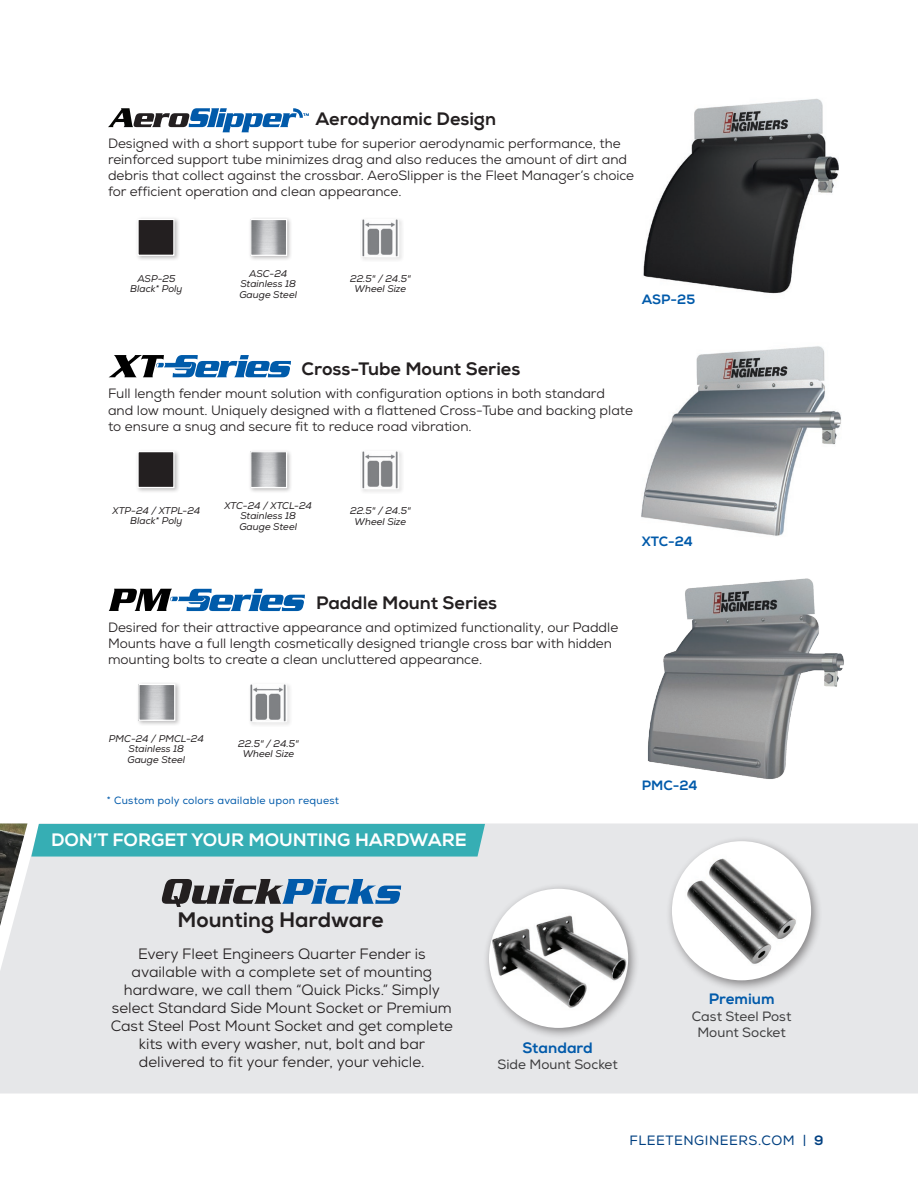
<style>
.page{position:relative;width:918px;height:1188px;background:#fff}
.page>*{position:absolute;margin:0;border:0;box-sizing:border-box;transform-origin:0 0}
.t1{font:800 21px "Nexa";color:#231f20}
.t2{font:800 18px "Nexa";color:#231f20}
.t3{font:800 18px "Nexa";color:#fff}
.t4{font:15px/18px "Nexa";color:#231f20;text-align:center}
.t5{font:800 15px "Nexa";color:#015aaa}
.t6{font:13.5px/16.2px "Nexa";color:#231f20}
.t7{font:13.5px/16.5px "Nexa";color:#3e3e3f;text-align:center}
.t8{font:13.5px "Nexa";letter-spacing:.04em;color:#014081}
.t9{font:800 13.5px "Nexa";color:#015aaa}
.t10{font:10.5px "Nexa";letter-spacing:.025em;color:#015aaa}
.t11{font:italic 9.75px/10.5px "Nexa";color:#231f20}
.s1{font-weight:800}
</style>
<div class="page">
<div style="left:0;top:824px;width:918px;height:270px;background:#e6e7e9"></div>
<div style="left:666px;top:835px;width:157px;height:157px;background:#231f20;opacity:.5"></div>
<img style="left:672px;top:841px;width:139px;height:139px;border-radius:70px">
<div style="left:483px;top:883px;width:157px;height:157px;background:#231f20;opacity:.5"></div>
<img style="left:489px;top:889px;width:139px;height:139px;border-radius:70px">
<svg style="left:108px;top:108px;width:201px;height:24px"></svg>
<svg style="left:109px;top:355px;width:182px;height:22px"></svg>
<svg style="left:109px;top:589px;width:196px;height:22px"></svg>
<svg style="left:27px;top:824px;width:458px;height:102px;background:#a0c9cf"></svg>
<img style="left:0;top:824px;width:27px;height:102px">
<img style="left:643px;top:98px;width:195px;height:196px">
<img style="left:641px;top:346px;width:200px;height:190px">
<div style="left:135px;top:449px;width:45px;height:45px;background:#231f20;opacity:.3"></div>
<div style="left:138px;top:452px;width:36px;height:35px;background:#231f20"></div>
<div style="left:137px;top:451px;width:37px;height:37px;border:1px solid #fff"></div>
<div style="left:248px;top:449px;width:45px;height:45px;background:#231f20;opacity:.3"></div>
<img style="left:252px;top:453px;width:33px;height:33px">
<div style="left:250px;top:451px;width:37px;height:37px;border:1px solid #fff"></div>
<div style="left:360px;top:449px;width:44px;height:45px;background:#f2f2f2"></div>
<div style="left:362px;top:452px;width:37px;height:37px;border:1px solid #fff"></div>
<img style="left:362px;top:451px;width:37px;height:37px">
<div style="left:135px;top:217px;width:45px;height:44px;background:#231f20;opacity:.3"></div>
<div style="left:138px;top:219px;width:36px;height:36px;background:#231f20"></div>
<div style="left:137px;top:219px;width:37px;height:37px;border:1px solid #fff"></div>
<div style="left:248px;top:217px;width:45px;height:44px;background:#231f20;opacity:.3"></div>
<img style="left:252px;top:221px;width:33px;height:33px">
<div style="left:250px;top:219px;width:37px;height:37px;border:1px solid #fff"></div>
<div style="left:360px;top:217px;width:44px;height:45px;background:#f2f2f2"></div>
<div style="left:362px;top:219px;width:37px;height:38px;border:1px solid #fff"></div>
<img style="left:362px;top:219px;width:37px;height:37px">
<div style="left:136px;top:682px;width:45px;height:44px;background:#231f20;opacity:.3"></div>
<img style="left:140px;top:686px;width:33px;height:33px">
<div style="left:138px;top:684px;width:37px;height:37px;border:1px solid #fff"></div>
<div style="left:248px;top:682px;width:45px;height:45px;background:#f6f6f6"></div>
<img style="left:250px;top:684px;width:36px;height:37px">
<img style="left:647px;top:578px;width:197px;height:201px">
<p class="t2" style="left:316px;top:108px;width:182px">Aerodynamic Design</p>
<p class="t6" style="left:108px;top:135px;width:528px">Designed with a short support tube for superior aerodynamic performance, the reinforced support tube minimizes drag and also reduces the amount of dirt and debris that collect against the crossbar. AeroSlipper is the Fleet Manager’s choice for efficient operation and clean appearance.</p>
<p class="t11" style="left:137px;top:273px;width:40px">ASP-25</p>
<p class="t11" style="left:130px;top:284px;width:54px">Black* Poly</p>
<p class="t11" style="left:249px;top:268px;width:40px">ASC-24</p>
<p class="t11" style="left:239px;top:279px;width:59px">Stainless 18<br>Gauge Steel</p>
<p class="t11" style="left:350px;top:273px;width:62px">22.5" / 24.5"</p>
<p class="t11" style="left:355px;top:284px;width:53px">Wheel Size</p>
<p class="t9" style="left:642px;top:291px;width:55px">ASP-25</p>
<p class="t2" style="left:302px;top:358px;width:220px">Cross-Tube Mount Series</p>
<p class="t6" style="left:108px;top:386px;width:527px">Full length fender mount solution with configuration options in both standard and low mount. Uniquely designed with a flattened Cross-Tube and backing plate to ensure a snug and secure fit to reduce road vibration.</p>
<p class="t11" style="left:113px;top:506px;width:89px">XTP-24 / XTPL-24</p>
<p class="t11" style="left:130px;top:516px;width:54px">Black* Poly</p>
<p class="t11" style="left:224px;top:500px;width:89px">XTC-24 / XTCL-24</p>
<p class="t11" style="left:239px;top:511px;width:59px">Stainless 18<br>Gauge Steel</p>
<p class="t11" style="left:350px;top:506px;width:62px">22.5" / 24.5"</p>
<p class="t11" style="left:355px;top:516px;width:53px">Wheel Size</p>
<p class="t2" style="left:316px;top:592px;width:183px">Paddle Mount Series</p>
<p class="t6" style="left:108px;top:619px;width:512px">Desired for their attractive appearance and optimized functionality, our Paddle<br>Mounts have a full length cosmetically designed triangle cross bar with hidden mounting bolts to create a clean uncluttered appearance.</p>
<p class="t9" style="left:642px;top:533px;width:53px">XTC-24</p>
<p class="t11" style="left:109px;top:733px;width:96px">PMC-24 / PMCL-24</p>
<p class="t11" style="left:127px;top:744px;width:59px">Stainless 18<br>Gauge Steel</p>
<p class="t11" style="left:238px;top:738px;width:62px">22.5" / 24.5"</p>
<p class="t11" style="left:243px;top:749px;width:53px">Wheel Size</p>
<p class="t10" style="left:107px;top:794px;width:234px">* Custom poly colors available upon request</p>
<p class="t3" style="left:51px;top:829px;width:417px">DON’T FORGET YOUR MOUNTING HARDWARE</p>
<p class="t1" style="left:178px;top:906px;width:208px">Mounting Hardware</p>
<p class="t4" style="left:111px;top:945px;width:344px">Every Fleet Engineers Quarter Fender is available with a complete set of mounting hardware, we call them “Quick Picks.” Simply select Standard Side Mount Socket or Premium Cast Steel Post Mount Socket and get complete kits with every washer, nut, bolt and bar delivered to fit your fender, your vehicle.</p>
<p class="t9" style="left:642px;top:777px;width:57px">PMC-24</p>
<p class="t5" style="left:523px;top:1038px;width:72px">Standard</p>
<p class="t7" style="left:498px;top:1056px;width:122px">Side Mount Socket</p>
<p class="t5" style="left:709px;top:990px;width:67px">Premium</p>
<p class="t7" style="left:692px;top:1008px;width:101px">Cast Steel Post<br>Mount Socket</p>
<p class="t8" style="left:629px;top:1133px;width:196px">FLEETENGINEERS.COM | <span class="s1">9</span></p>
</div>
